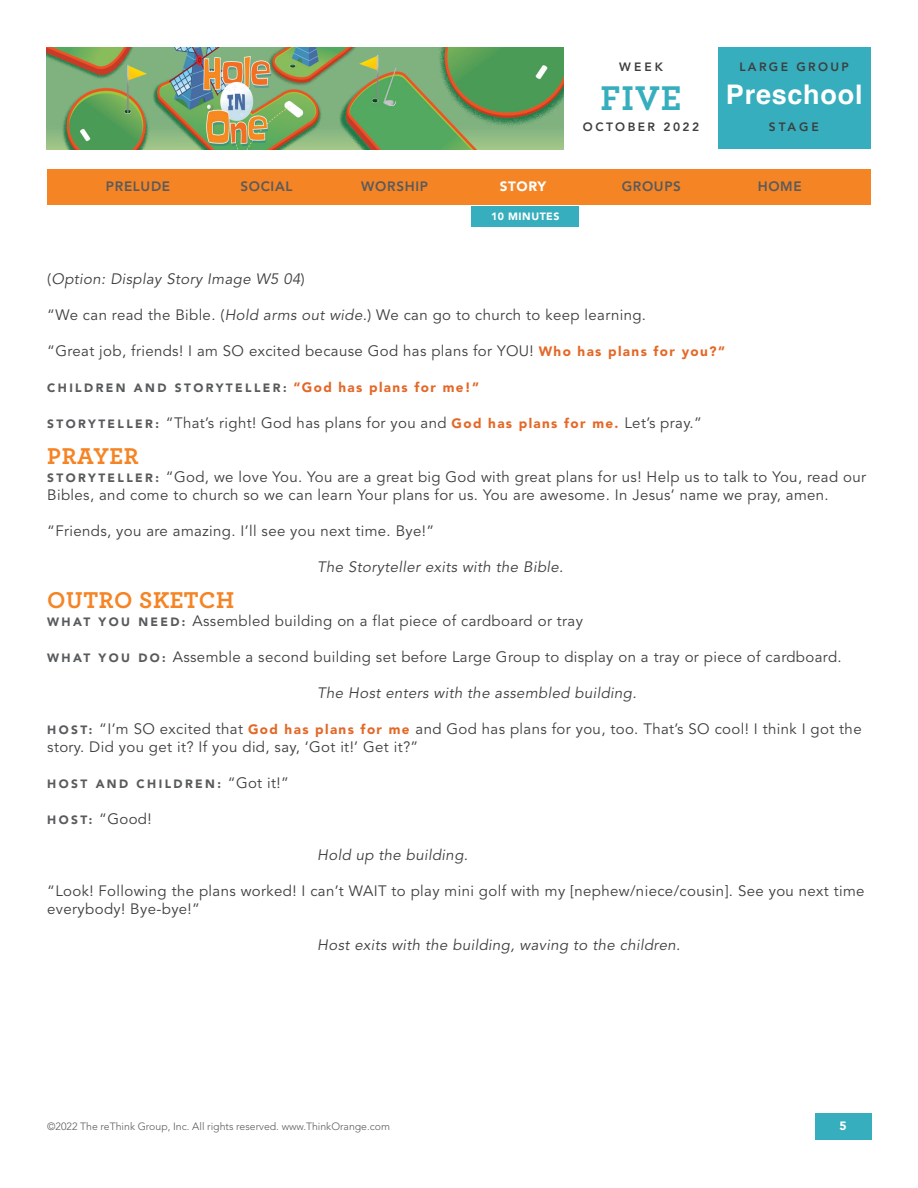
<style>
.page{position:relative;width:918px;height:1188px;background:#fff}
.page>*{position:absolute;margin:0;border:0;box-sizing:border-box;transform-origin:0 0}
.t1{font:700 36px "Archer Pro";color:#36aebd}
.t2{font:700 27px "Helvetica";letter-spacing:.03em;color:#fff}
.t3{font:700 24px "Archer Pro";letter-spacing:.025em;color:#f58425}
.t4{font:15px/18px "Avenir LT Std";letter-spacing:.025em;color:#3e3e3f}
.t5{font:italic 15px "Avenir LT Std";letter-spacing:.025em;color:#3e3e3f}
.t6{font:800 13.5px "Avenir LT Std";letter-spacing:.05em;color:#585a5c}
.t7{font:900 13.5px "Avenir LT Std";letter-spacing:.05em;color:#fff}
.t8{font:900 12px "Avenir LT Std";letter-spacing:.2em;color:#585a5c}
.t9{font:800 12px "Avenir LT Std";letter-spacing:.2em;color:#3e3e3f}
.t10{font:900 12px "Avenir LT Std";color:#fff}
.t11{font:300 10.5px "Avenir LT Std";color:#585a5c}
.t12{font:900 10.5px "Avenir LT Std";letter-spacing:.05em;color:#fff}
.s1{font-style:normal}
.s2{font-style:italic}
.s3{font-weight:900;font-size:13.5px;color:#e46828}
.s4{font-size:13.5px;color:#e46828}
.s5{font-weight:900;font-size:12px;color:#585a5c}
.s6{font-weight:400;font-size:15px;color:#3e3e3f}
</style>
<div class="page">
<img style="left:46px;top:47px;width:518px;height:102px">
<div style="left:717px;top:47px;width:154px;height:102px;background:#36aebd"></div>
<div style="left:471px;top:206px;width:108px;height:20px;background:#36aebd"></div>
<div style="left:47px;top:170px;width:824px;height:36px;background:#f58425"></div>
<div style="left:815px;top:1113px;width:57px;height:27px;background:#36aebd"></div>
<p class="t9" style="left:619px;top:59px;width:45px">WEEK</p>
<h1 class="t1" style="left:601px;top:69px;width:82px">FIVE</h1>
<p class="t9" style="left:583px;top:120px;width:118px">OCTOBER 2022</p>
<p class="t9" style="left:739px;top:59px;width:111px">LARGE GROUP</p>
<h2 class="t2" style="left:726px;top:78px;width:138px">Preschool</h2>
<p class="t9" style="left:769px;top:120px;width:52px">STAGE</p>
<p class="t6" style="left:106px;top:178px;width:66px">PRELUDE</p>
<p class="t6" style="left:240px;top:178px;width:54px">SOCIAL</p>
<p class="t6" style="left:361px;top:178px;width:68px">WORSHIP</p>
<p class="t7" style="left:500px;top:178px;width:48px">STORY</p>
<p class="t6" style="left:622px;top:178px;width:61px">GROUPS</p>
<p class="t6" style="left:758px;top:178px;width:46px">HOME</p>
<p class="t12" style="left:491px;top:210px;width:70px">10 MINUTES</p>
<p class="t5" style="left:47px;top:270px;width:259px"><span class="s1">(</span>Option: Display Story Image W5 04<span class="s1">)</span></p>
<p class="t4" style="left:47px;top:306px;width:600px">“We can read the Bible. (<span class="s2">Hold arms out wide.</span>) We can go to church to keep learning.</p>
<p class="t4" style="left:47px;top:342px;width:679px">“Great job, friends! I am SO excited because God has plans for YOU! <span class="s3">Who has plans for you?”</span></p>
<p class="t8" style="left:47px;top:380px;width:433px">CHILDREN AND STORYTELLER: <span class="s4">“God has plans for me!”</span></p>
<p class="t4" style="left:47px;top:414px;width:656px"><span class="s5">S T O RY T E L L E R :</span> “That’s right! God has plans for you and <span class="s3">God has plans for me.</span> Let’s pray.”</p>
<h3 class="t3" style="left:47px;top:437px;width:93px">PRAYER</h3>
<p class="t4" style="left:47px;top:468px;width:820px"><span class="s5">S T O RY T E L L E R :</span> “God, we love You. You are a great big God with great plans for us! Help us to talk to You, read our<br>Bibles, and come to church so we can learn Your plans for us. You are awesome. In Jesus’ name we pray, amen.</p>
<p class="t4" style="left:47px;top:522px;width:388px">“Friends, you are amazing. I’ll see you next time. Bye!”</p>
<p class="t5" style="left:317px;top:558px;width:248px">The Storyteller exits with the Bible.</p>
<h3 class="t3" style="left:47px;top:581px;width:189px">OUTRO SKETCH</h3>
<p class="t4" style="left:47px;top:612px;width:537px"><span class="s5">W H AT Y O U N E E D :</span> Assembled building on a flat piece of cardboard or tray</p>
<p class="t4" style="left:47px;top:648px;width:796px"><span class="s5">W H AT Y O U D O :</span> Assemble a second building set before Large Group to display on a tray or piece of cardboard.</p>
<p class="t5" style="left:317px;top:684px;width:321px">The Host enters with the assembled building.</p>
<p class="t4" style="left:47px;top:720px;width:816px"><span class="s5">H O S T:</span> “I’m SO excited that <span class="s3">God has plans for me</span> and God has plans for you, too. That’s SO cool! I think I got the story. Did you get it? If you did, say, ‘Got it!’ Get it?”</p>
<p class="t8" style="left:47px;top:776px;width:243px">HOST AND CHILDREN: <span class="s6">“Got it!”</span></p>
<p class="t4" style="left:47px;top:810px;width:106px"><span class="s5">H O S T:</span> “Good!</p>
<p class="t5" style="left:317px;top:846px;width:152px">Hold up the building.</p>
<p class="t4" style="left:47px;top:882px;width:819px">“Look! Following the plans worked! I can’t WAIT to play mini golf with my [nephew/niece/cousin]. See you next time everybody! Bye-bye!”</p>
<p class="t5" style="left:317px;top:936px;width:365px">Host exits with the building, waving to the children.</p>
<p class="t11" style="left:47px;top:1120px;width:344px">©2022 The reThink Group, Inc. All rights reserved. www.ThinkOrange.com</p>
<p class="t10" style="left:840px;top:1118px;width:9px">5</p>
</div>
